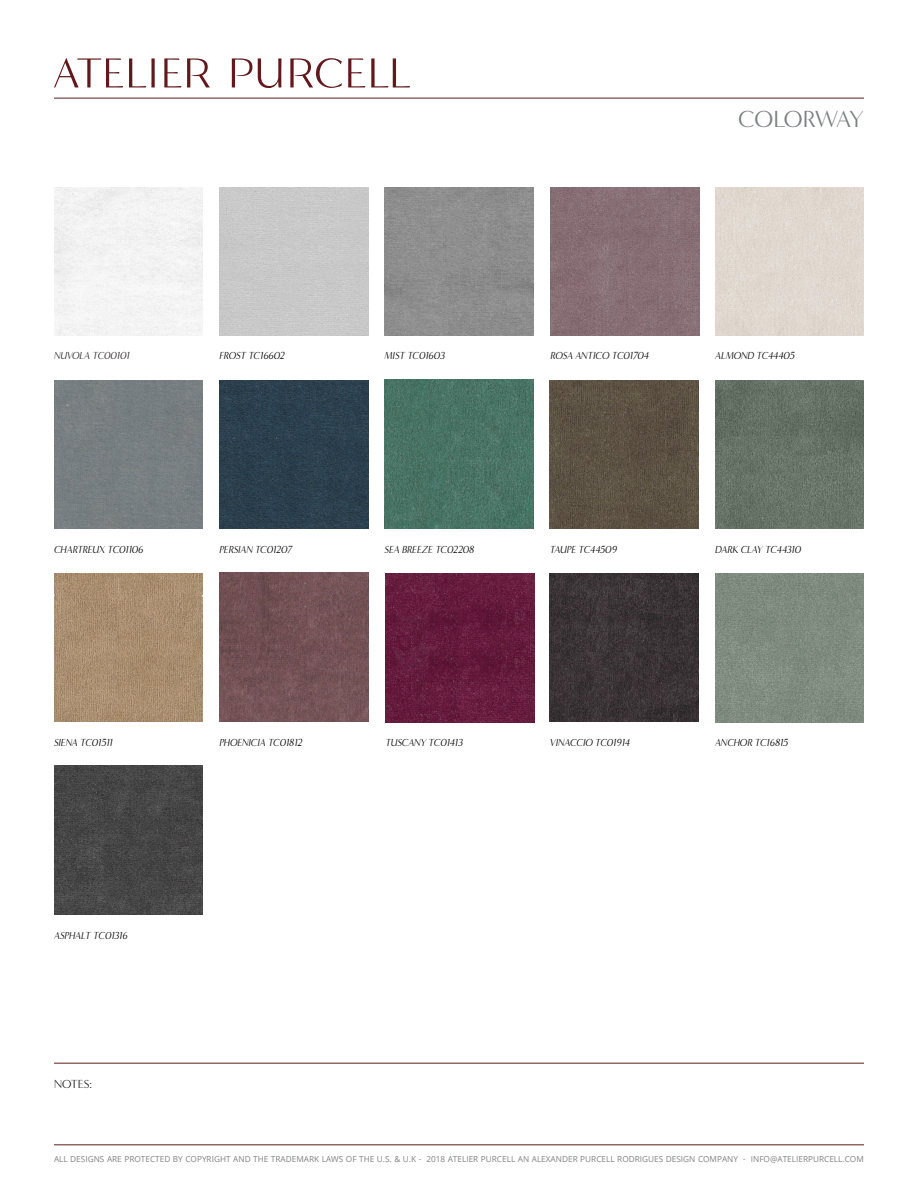
<style>
.page{position:relative;width:918px;height:1188px;background:#fff}
.page>*{position:absolute;margin:0;border:0;box-sizing:border-box;transform-origin:0 0}
.t1{font:24px "Minerva Modern";letter-spacing:-.04em;color:#7c7f81}
.t2{font:12px "Minerva Modern";letter-spacing:-.02em;color:#231f20}
.t3{font:italic 10.5px "Minerva Modern";color:#000001;scale:.9 1}
.t4{font:italic 10.5px "Minerva Modern";color:#231f20;scale:.9 1}
.t5{font:8.25px "Open Sans";color:#808285}
</style>
<div class="page">
<hr style="left:54px;top:98px;width:810px;height:1px;background:#631b1e">
<svg style="left:54px;top:58px;width:69px;height:29px"></svg>
<svg style="left:129px;top:58px;width:26px;height:29px"></svg>
<svg style="left:232px;top:58px;width:49px;height:30px"></svg>
<svg style="left:348px;top:58px;width:17px;height:29px"></svg>
<svg style="left:371px;top:58px;width:39px;height:29px"></svg>
<svg style="left:290px;top:58px;width:52px;height:30px"></svg>
<svg style="left:164px;top:58px;width:46px;height:29px"></svg>
<hr style="left:54px;top:1145px;width:810px;height:1px;background:#631b1e">
<hr style="left:54px;top:1063px;width:810px;height:1px;background:#631b1e">
<img style="left:551px;top:187px;width:148px;height:149px">
<div style="left:715px;top:187px;width:149px;height:149px;background:#e0d8cf"></div>
<div style="left:54px;top:187px;width:149px;height:149px;background:#f3f3f3"></div>
<div style="left:219px;top:187px;width:149px;height:149px;background:#c8c8c8"></div>
<img style="left:385px;top:187px;width:148px;height:149px">
<img style="left:219px;top:380px;width:149px;height:149px">
<img style="left:550px;top:380px;width:149px;height:149px">
<img style="left:385px;top:380px;width:148px;height:149px">
<img style="left:715px;top:380px;width:149px;height:149px">
<img style="left:54px;top:573px;width:149px;height:149px">
<div style="left:54px;top:380px;width:149px;height:149px;background:#787e81"></div>
<img style="left:219px;top:573px;width:149px;height:148px">
<img style="left:385px;top:573px;width:149px;height:149px">
<img style="left:550px;top:573px;width:149px;height:149px">
<img style="left:715px;top:573px;width:149px;height:149px">
<img style="left:54px;top:766px;width:149px;height:149px">
<h1 class="t1" style="left:738px;top:105px;width:127px">COLORWAY</h1>
<p class="t4" style="left:54px;top:350px;width:85px">NUVOLA TC00101</p>
<p class="t3" style="left:219px;top:350px;width:74px">FROST TC16602</p>
<p class="t3" style="left:385px;top:350px;width:68px">MIST TC01603</p>
<p class="t3" style="left:551px;top:350px;width:111px">ROSA ANTICO TC01704</p>
<p class="t3" style="left:715px;top:350px;width:90px">ALMOND TC44405</p>
<p class="t3" style="left:54px;top:543px;width:101px">CHARTREUX TC01106</p>
<p class="t3" style="left:54px;top:736px;width:67px">SIENA TC01511</p>
<p class="t3" style="left:54px;top:929px;width:83px">ASPHALT TC01316</p>
<p class="t2" style="left:54px;top:1077px;width:40px">NOTES:</p>
<p class="t3" style="left:219px;top:543px;width:82px">PERSIAN TC01207</p>
<p class="t3" style="left:385px;top:543px;width:101px">SEA BREEZE TC02208</p>
<p class="t3" style="left:550px;top:543px;width:76px">TAUPE TC44509</p>
<p class="t3" style="left:715px;top:543px;width:97px">DARK CLAY TC44310</p>
<p class="t3" style="left:219px;top:736px;width:94px">PHOENICIA TC01812</p>
<p class="t3" style="left:385px;top:736px;width:88px">TUSCANY TC01413</p>
<p class="t3" style="left:550px;top:736px;width:90px">VINACCIO TC01914</p>
<p class="t3" style="left:715px;top:737px;width:83px">ANCHOR TC16815</p>
<p class="t5" style="left:54px;top:1153px;width:811px">ALL DESIGNS ARE PROTECTED BY COPYRIGHT AND THE TRADEMARK LAWS OF THE U.S. &amp; U.K - 2018 ATELIER PURCELL AN ALEXANDER PURCELL RODRIGUES DESIGN COMPANY - INFO@ATELIERPURCELL.COM</p>
</div>
